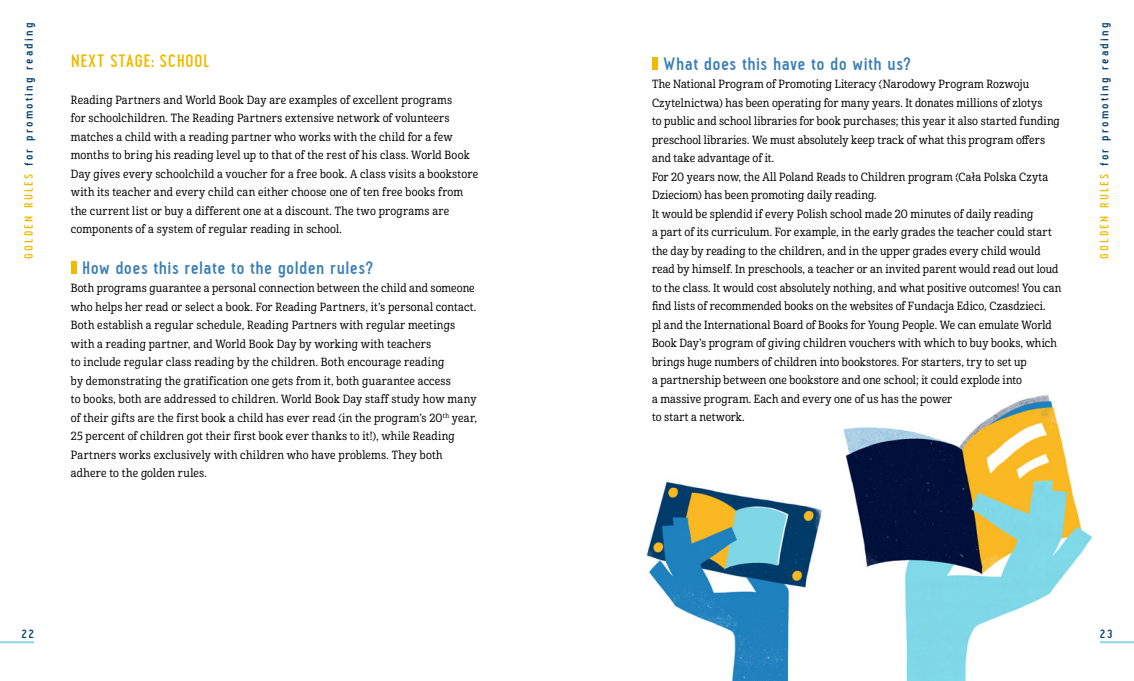
<style>
.page{position:relative;width:1134px;height:681px;background:#fff}
.page>*{position:absolute;margin:0;border:0;box-sizing:border-box;transform-origin:0 0}
.t1{font:700 18px "Pekora";letter-spacing:.025em;color:#3c80b5}
.t2{font:700 18px "Pekora";color:#efbb00}
.t3{font:700 12px "Pekora";letter-spacing:.185em;color:#003e6f}
.t4{font:11.5px/18.5px "Cabrito Con Med";letter-spacing:.015em;color:#000}
.s1{color:#efbb00}
</style>
<div class="page">
<img style="left:646px;top:395px;width:462px;height:285px">
<div style="left:71px;top:261px;width:6px;height:12px;background:#efbb00"></div>
<div style="left:652px;top:57px;width:6px;height:12px;background:#efbb00"></div>
<hr style="left:0;top:641px;width:34px;height:2px;background:#91d3e7">
<hr style="left:1100px;top:641px;width:34px;height:2px;background:#91d3e7">
<p class="t3" style="left:22px;top:258px;width:237px;rotate:-90deg"><span class="s1">GOLden rules</span> for promoting reading</p>
<p class="t3" style="left:1097px;top:258px;width:237px;rotate:-90deg"><span class="s1">GOLden rules</span> for promoting reading</p>
<h1 class="t2" style="left:71px;top:50px;width:48px">Next stage</h1>
<h1 class="t2" style="left:151px;top:50px;width:26px">: School</h1>
<p class="t4" style="left:71px;top:90px;width:409px">Reading Partners and World Book Day are examples of excellent programs<br>for schoolchildren. The Reading Partners extensive network of volunteers matches a child with a reading partner who works with the child for a few months to bring his reading level up to that of the rest of his class. World Book Day gives every schoolchild a voucher for a free book. A class visits a bookstore with its teacher and every child can either choose one of ten free books from the current list or buy a different one at a discount. The two programs are components of a system of regular reading in school.</p>
<h1 class="t1" style="left:82px;top:257px;width:293px">How does this relate to the golden rules?</h1>
<p class="t4" style="left:71px;top:279px;width:408px">Both programs guarantee a personal connection between the child and someone who helps her read or select a book. For Reading Partners, it’s personal contact.<br>Both establish a regular schedule, Reading Partners with regular meetings with a reading partner, and World Book Day by working with teachers<br>to include regular class reading by the children. Both encourage reading<br>by demonstrating the gratification one gets from it, both guarantee access<br>to books, both are addressed to children. World Book Day staff study how many of their gifts are the first book a child has ever read (in the program’s 20<sup>th</sup> year, 25 percent of children got their first book ever thanks to it!), while Reading Partners works exclusively with children who have problems. They both adhere to the golden rules.</p>
<h1 class="t1" style="left:663px;top:53px;width:250px">What does this have to do with us?</h1>
<p class="t4" style="left:652px;top:75px;width:411px">The National Program of Promoting Literacy (Narodowy Program Rozwoju Czytelnictwa) has been operating for many years. It donates millions of zlotys<br>to public and school libraries for book purchases; this year it also started funding preschool libraries. We must absolutely keep track of what this program offers and take advantage of it.<br>For 20 years now, the All Poland Reads to Children program (Cała Polska Czyta Dzieciom) has been promoting daily reading.<br>It would be splendid if every Polish school made 20 minutes of daily reading<br>a part of its curriculum. For example, in the early grades the teacher could start the day by reading to the children, and in the upper grades every child would read by himself. In preschools, a teacher or an invited parent would read out loud to the class. It would cost absolutely nothing, and what positive outcomes! You can find lists of recommended books on the websites of Fundacja Edico, Czasdzieci.<br>pl and the International Board of Books for Young People. We can emulate World Book Day’s program of giving children vouchers with which to buy books, which brings huge numbers of children into bookstores. For starters, try to set up<br>a partnership between one bookstore and one school; it could explode into<br>a massive program. Each and every one of us has the power<br>to start a network.</p>
<p class="t3" style="left:21px;top:627px;width:14px">22</p>
<p class="t3" style="left:1100px;top:627px;width:14px">23</p>
</div>
